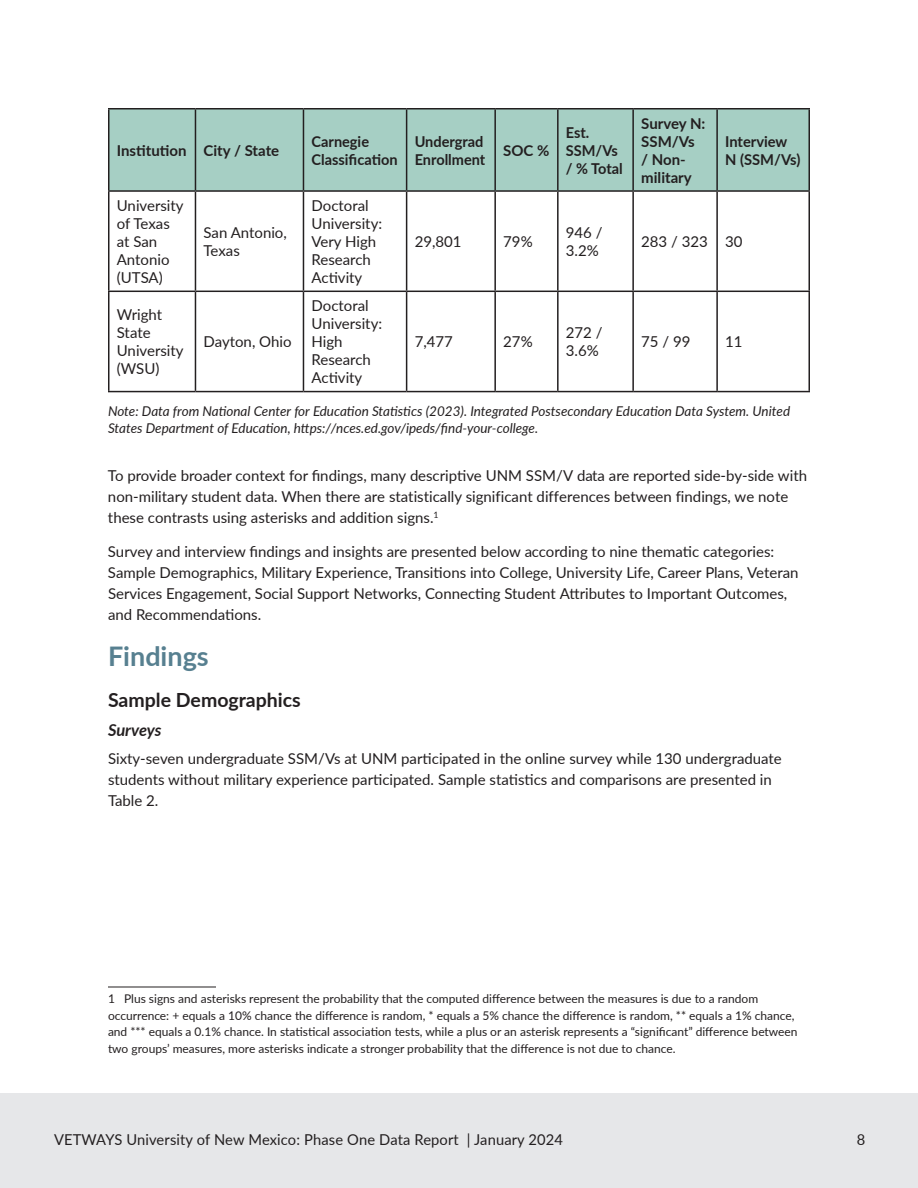
<style>
.page{position:relative;width:918px;height:1188px;background:#fff}
.page>*{position:absolute;margin:0;border:0;box-sizing:border-box;transform-origin:0 0}
.P-body{font:700 27px "Lato";color:#578090}
.P-body-2{font:700 19.5px "Lato";color:#231f20}
.P-body-3{font:italic 700 16.5px "Lato";letter-spacing:-.01em;color:#231f20}
.P-body-4{font:15px/18px "Lato";color:#231f20}
.t1{font:700 15px/18px "Lato";color:#231f20}
.P-body-5{font:italic 13.5px/16.5px "Lato";color:#231f20}
.footnote{font:12px/16.5px "Lato";color:#231f20}
</style>
<div class="page">
<div style="left:0;top:1094px;width:918px;height:94px;background:#e6e7e9"></div>
<div style="left:110px;top:110px;width:698px;height:80px;background:#a6cfc4"></div>
<hr style="left:108px;top:108px;width:87px;height:2px;background:#231f20">
<hr style="left:108px;top:109px;width:2px;height:81px;background:#231f20">
<hr style="left:195px;top:108px;width:108px;height:2px;background:#231f20">
<hr style="left:195px;top:109px;width:1px;height:81px;background:#231f20">
<hr style="left:303px;top:108px;width:104px;height:2px;background:#231f20">
<hr style="left:303px;top:109px;width:1px;height:81px;background:#231f20">
<hr style="left:407px;top:108px;width:88px;height:2px;background:#231f20">
<hr style="left:406px;top:109px;width:1px;height:81px;background:#231f20">
<hr style="left:495px;top:108px;width:63px;height:2px;background:#231f20">
<hr style="left:494px;top:109px;width:2px;height:81px;background:#231f20">
<hr style="left:558px;top:108px;width:75px;height:2px;background:#231f20">
<hr style="left:557px;top:109px;width:2px;height:81px;background:#231f20">
<hr style="left:633px;top:108px;width:84px;height:2px;background:#231f20">
<hr style="left:632px;top:109px;width:2px;height:81px;background:#231f20">
<hr style="left:717px;top:108px;width:93px;height:2px;background:#231f20">
<hr style="left:716px;top:109px;width:2px;height:81px;background:#231f20">
<hr style="left:808px;top:109px;width:2px;height:81px;background:#231f20">
<hr style="left:108px;top:190px;width:87px;height:2px;background:#231f20">
<hr style="left:108px;top:192px;width:2px;height:99px;background:#231f20">
<hr style="left:195px;top:190px;width:108px;height:2px;background:#231f20">
<hr style="left:195px;top:192px;width:1px;height:99px;background:#231f20">
<hr style="left:303px;top:190px;width:104px;height:2px;background:#231f20">
<hr style="left:303px;top:192px;width:1px;height:99px;background:#231f20">
<hr style="left:407px;top:190px;width:88px;height:2px;background:#231f20">
<hr style="left:406px;top:192px;width:1px;height:99px;background:#231f20">
<hr style="left:495px;top:190px;width:63px;height:2px;background:#231f20">
<hr style="left:494px;top:192px;width:2px;height:99px;background:#231f20">
<hr style="left:558px;top:190px;width:75px;height:2px;background:#231f20">
<hr style="left:557px;top:192px;width:2px;height:99px;background:#231f20">
<hr style="left:633px;top:190px;width:84px;height:2px;background:#231f20">
<hr style="left:632px;top:192px;width:2px;height:99px;background:#231f20">
<hr style="left:717px;top:190px;width:93px;height:2px;background:#231f20">
<hr style="left:716px;top:192px;width:2px;height:99px;background:#231f20">
<hr style="left:808px;top:192px;width:2px;height:99px;background:#231f20">
<hr style="left:108px;top:291px;width:87px;height:1px;background:#231f20">
<hr style="left:108px;top:292px;width:2px;height:99px;background:#231f20">
<hr style="left:195px;top:291px;width:108px;height:1px;background:#231f20">
<hr style="left:195px;top:292px;width:1px;height:99px;background:#231f20">
<hr style="left:303px;top:291px;width:104px;height:1px;background:#231f20">
<hr style="left:303px;top:292px;width:1px;height:99px;background:#231f20">
<hr style="left:407px;top:291px;width:88px;height:1px;background:#231f20">
<hr style="left:406px;top:292px;width:1px;height:99px;background:#231f20">
<hr style="left:495px;top:291px;width:63px;height:1px;background:#231f20">
<hr style="left:494px;top:292px;width:2px;height:99px;background:#231f20">
<hr style="left:558px;top:291px;width:75px;height:1px;background:#231f20">
<hr style="left:557px;top:292px;width:2px;height:99px;background:#231f20">
<hr style="left:633px;top:291px;width:84px;height:1px;background:#231f20">
<hr style="left:632px;top:292px;width:2px;height:99px;background:#231f20">
<hr style="left:717px;top:291px;width:93px;height:1px;background:#231f20">
<hr style="left:716px;top:292px;width:2px;height:99px;background:#231f20">
<hr style="left:808px;top:292px;width:2px;height:99px;background:#231f20">
<hr style="left:108px;top:391px;width:87px;height:1px;background:#231f20">
<hr style="left:195px;top:391px;width:108px;height:1px;background:#231f20">
<hr style="left:303px;top:391px;width:104px;height:1px;background:#231f20">
<hr style="left:407px;top:391px;width:88px;height:1px;background:#231f20">
<hr style="left:495px;top:391px;width:63px;height:1px;background:#231f20">
<hr style="left:558px;top:391px;width:75px;height:1px;background:#231f20">
<hr style="left:633px;top:391px;width:84px;height:1px;background:#231f20">
<hr style="left:717px;top:391px;width:93px;height:1px;background:#231f20">
<hr style="left:108px;top:987px;width:108px;height:1px;background:#231f20">
<p class="t1" style="left:117px;top:141px;width:71px">Institution</p>
<p class="t1" style="left:204px;top:141px;width:77px">City / State</p>
<p class="t1" style="left:312px;top:132px;width:88px">Carnegie<br>Classification</p>
<p class="t1" style="left:415px;top:132px;width:72px">Undergrad<br>Enrollment</p>
<p class="t1" style="left:503px;top:141px;width:48px">SOC %</p>
<p class="t1" style="left:566px;top:123px;width:58px">Est.<br>SSM/Vs / % Total</p>
<p class="t1" style="left:641px;top:114px;width:66px">Survey N:<br>SSM/Vs / Non&shy;military</p>
<p class="t1" style="left:725px;top:132px;width:77px">Interview<br>N (SSM/Vs)</p>
<p class="P-body-4" style="left:117px;top:196px;width:68px">University of Texas at San<br>Antonio (UTSA)</p>
<p class="P-body-4" style="left:117px;top:305px;width:68px">Wright<br>State<br>University (WSU)</p>
<p class="P-body-4" style="left:204px;top:223px;width:85px">San Antonio,<br>Texas</p>
<p class="P-body-4" style="left:204px;top:332px;width:90px">Dayton, Ohio</p>
<p class="P-body-4" style="left:312px;top:196px;width:72px">Doctoral<br>University:<br>Very High<br>Research<br>Activity</p>
<p class="P-body-4" style="left:312px;top:296px;width:72px">Doctoral<br>University:<br>High<br>Research<br>Activity</p>
<p class="P-body-4" style="left:415px;top:232px;width:48px">29,801</p>
<p class="P-body-4" style="left:503px;top:232px;width:31px">79%</p>
<p class="P-body-4" style="left:566px;top:223px;width:38px">946 /<br>3.2%</p>
<p class="P-body-4" style="left:641px;top:232px;width:68px">283 / 323</p>
<p class="P-body-4" style="left:725px;top:232px;width:19px">30</p>
<p class="P-body-4" style="left:415px;top:332px;width:40px">7,477</p>
<p class="P-body-4" style="left:503px;top:332px;width:31px">27%</p>
<p class="P-body-4" style="left:566px;top:323px;width:38px">272 /<br>3.6%</p>
<p class="P-body-4" style="left:641px;top:332px;width:51px">75 / 99</p>
<p class="P-body-4" style="left:725px;top:332px;width:19px">11</p>
<p class="P-body-5" style="left:108px;top:403px;width:684px">Note: Data from National Center for Education Statistics (2023). Integrated Postsecondary Education Data System. United<br>States Department of Education, https://nces.ed.gov/ipeds/find-your-college.</p>
<p class="P-body-4" style="left:108px;top:464px;width:701px;line-height:21px">To provide broader context for findings, many descriptive UNM SSM/V data are reported side-by-side with non-military student data. When there are statistically significant differences between findings, we note these contrasts using asterisks and addition signs.<sup>1</sup></p>
<p class="P-body-4" style="left:108px;top:541px;width:692px;line-height:21px">Survey and interview findings and insights are presented below according to nine thematic categories:<br>Sample Demographics, Military Experience, Transitions into College, University Life, Career Plans, Veteran Services Engagement, Social Support Networks, Connecting Student Attributes to Important Outcomes, and Recommendations.</p>
<p class="P-body" style="left:108px;top:637px;width:102px">Findings</p>
<p class="P-body-2" style="left:108px;top:685px;width:194px">Sample Demographics</p>
<p class="P-body-3" style="left:108px;top:718px;width:55px">Surveys</p>
<p class="P-body-4" style="left:108px;top:747px;width:675px;line-height:21px">Sixty-seven undergraduate SSM/Vs at UNM participated in the online survey while 130 undergraduate students without military experience participated. Sample statistics and comparisons are presented in<br>Table 2.</p>
<p class="footnote" style="left:108px;top:990px;width:691px">1 Plus signs and asterisks represent the probability that the computed difference between the measures is due to a random occurrence: + equals a 10% chance the difference is random, * equals a 5% chance the difference is random, ** equals a 1% chance, and *** equals a 0.1% chance. In statistical association tests, while a plus or an asterisk represents a “significant” difference between two groups’ measures, more asterisks indicate a stronger probability that the difference is not due to chance.</p>
<p class="P-body-4" style="left:54px;top:1130px;width:511px">VETWAYS University of New Mexico: Phase One Data Report | January 2024</p>
<p class="P-body-4" style="left:857px;top:1130px;width:10px">8</p>
</div>
